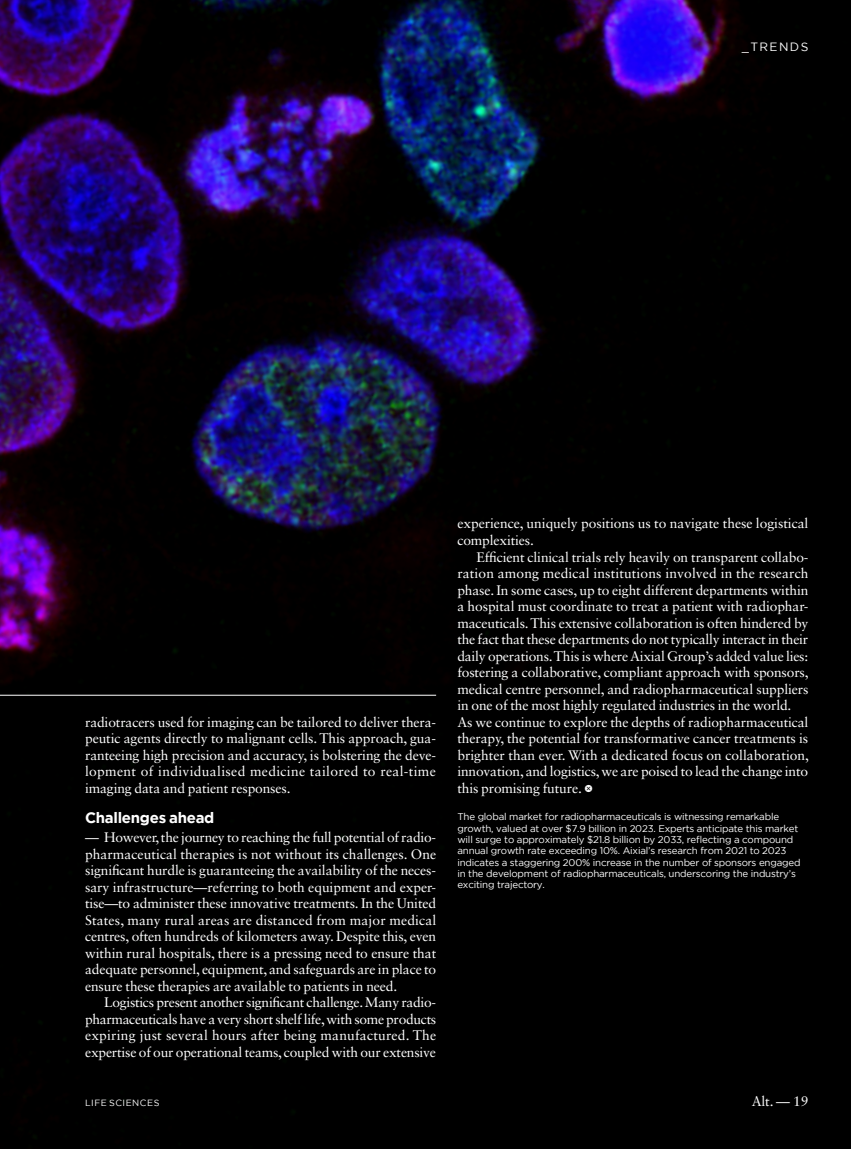
<style>
.page{position:relative;width:851px;height:1149px;background:#fff}
.page>*{position:absolute;margin:0;border:0;box-sizing:border-box;transform-origin:0 0}
.t1{font:700 15px "Gotham";letter-spacing:-.02em;color:#fff}
.t2{font:13.8px/16.5px "Sabon LT Std";letter-spacing:-.01em;color:#fff;text-align:justify}
.t3{font:12px "Gotham";letter-spacing:.115em;color:#fff}
.t4{font:9.75px/11.2px "Gotham";letter-spacing:-.02em;color:#fff}
.t5{font:9px "Gotham";letter-spacing:.06em;color:#fff}
.s1{font-family:"Button Bonus Circle Negative";font-size:9px}
</style>
<div class="page">
<img style="left:0;top:0;width:850px;height:1148px">
<hr style="left:0;top:694px;width:436px;height:1px;background:#fff">
<p class="t3" style="left:741px;top:40px;width:68px">_TRENDS</p>
<p class="t2" style="left:85px;top:713px;width:352px">radiotracers used for imaging can be tailored to deliver thera&shy;peutic agents directly to malignant cells. This approach, gua&shy;ranteeing high precision and accuracy, is bolstering the deve&shy;lopment of individualised medicine tailored to real-time imaging data and patient responses.</p>
<p class="t1" style="left:85px;top:808px;width:131px">Challenges ahead</p>
<p class="t2" style="left:85px;top:828px;width:353px">— However, the journey to reaching the full potential of radio&shy;pharmaceutical therapies is not without its challenges. One significant hurdle is guaranteeing the availability of the neces&shy;sary infrastructure—referring to both equipment and exper&shy;tise—to administer these innovative treatments. In the United States, many rural areas are distanced from major medical centres, often hundreds of kilometers away. Despite this, even within rural hospitals, there is a pressing need to ensure that adequate personnel, equipment, and safeguards are in place to ensure these therapies are available to patients in need.</p>
<p class="t2" style="left:85px;top:993px;width:352px;text-indent:19px">Logistics present another significant challenge. Many radio&shy;pharmaceuticals have a very short shelf life, with some products expiring just several hours after being manufactured. The expertise of our operational teams, coupled with our extensive</p>
<p class="t2" style="left:457px;top:515px;width:352px">experience, uniquely positions us to navigate these logistical complexities.</p>
<p class="t2" style="left:457px;top:548px;width:353px;text-align:left;text-indent:19px">Efficient clinical trials rely heavily on transparent collabo&shy;ration among medical institutions involved in the research phase. In some cases, up to eight different departments within a hospital must coordinate to treat a patient with radiophar&shy;maceuticals. This extensive collaboration is often hindered by the fact that these departments do not typically interact in their daily operations. This is where Aixial Group’s added value lies: fostering a collaborative, compliant approach with sponsors, medical centre personnel, and radiopharmaceutical suppliers in one of the most highly regulated industries in the world.<br>As we continue to explore the depths of radiopharmaceutical therapy, the potential for transformative cancer treatments is brighter than ever. With a dedicated focus on collaboration, innovation, and logistics, we are poised to lead the change into this promising future. <span class="s1">Y</span></p>
<p class="t4" style="left:457px;top:811px;width:344px">The global market for radiopharmaceuticals is witnessing remarkable growth, valued at over $7.9 billion in 2023. Experts anticipate this market will surge to approximately $21.8 billion by 2033, reflecting a compound annual growth rate exceeding 10%. Aixial’s research from 2021 to 2023 indicates a staggering 200% increase in the number of sponsors engaged in the development of radiopharmaceuticals, underscoring the industry’s exciting trajectory.</p>
<p class="t5" style="left:85px;top:1097px;width:76px">LIFE SCIENCES</p>
<p class="t2" style="left:751px;top:1092px;width:58px">Alt. — 19</p>
</div>
